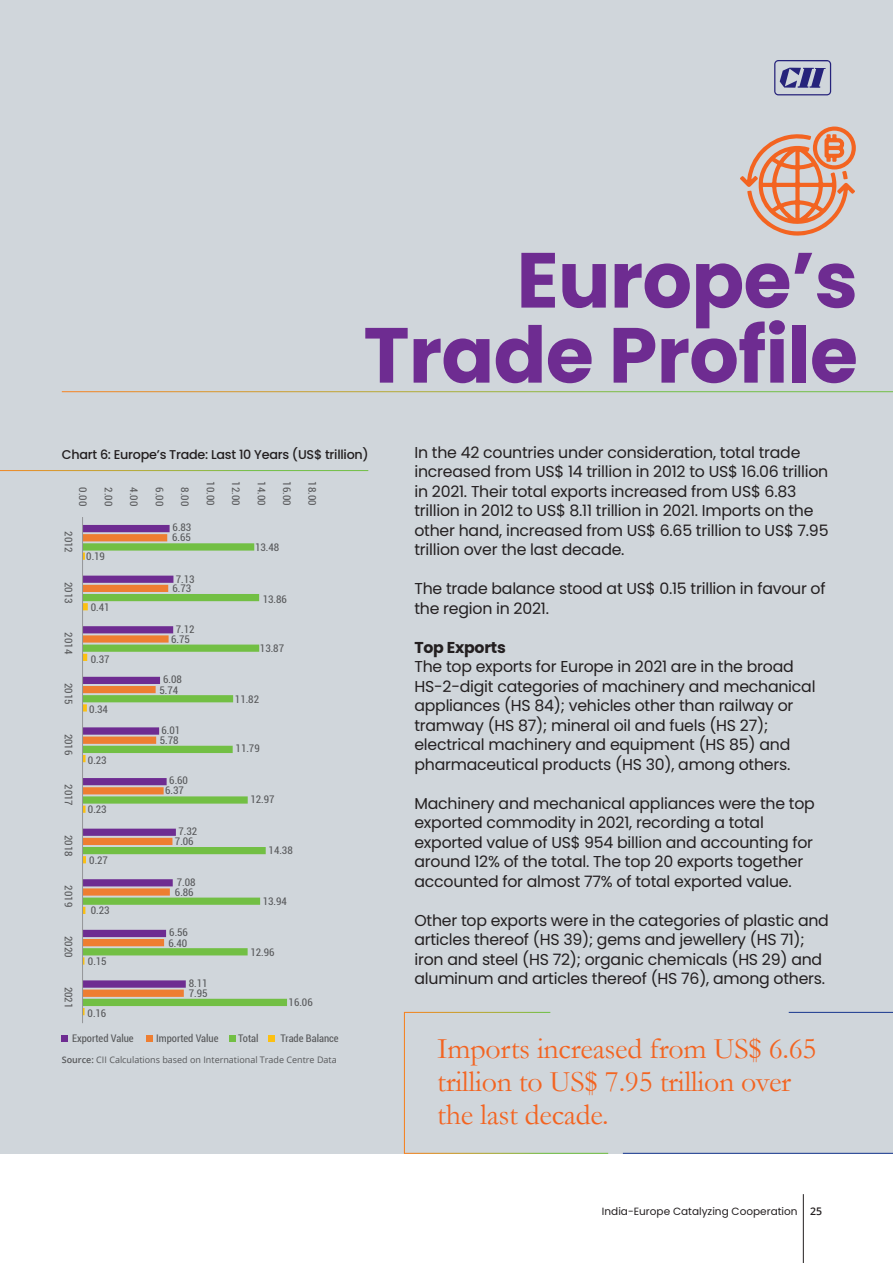
<style>
.page{position:relative;width:893px;height:1263px;background:#fff}
.page>*{position:absolute;margin:0;border:0;box-sizing:border-box;transform-origin:0 0}
.t1{font:700 78px/75px "Poppins";letter-spacing:-.01em;color:#6e2c91;text-align:right}
.t2{font:30px/33px "Garamond";letter-spacing:-.01em;color:#f36421}
.t3{font:15.75px/19.5px "Poppins";letter-spacing:-.015em;color:#231f20}
.t4{font:700 15.75px "Poppins";letter-spacing:-.015em;color:#231f20}
.t5{font:500 12.75px "Poppins";letter-spacing:-.02em;color:#231f20}
.t6{font:condensed 10.5px "Roboto";color:#57585a}
.t7{font:10.5px "Poppins";color:#231f20}
.t8{font:9px "Open Sans";color:#57585a}
.s1{font-weight:600}
.s2{font-family:"Open Sans";font-weight:600}
</style>
<div class="page">
<div style="left:0;top:0;width:893px;height:1153px;background:#d0d6db"></div>
<svg style="left:403px;top:1011px;width:206px;height:143px"></svg>
<svg style="left:622px;top:1011px;width:271px;height:143px"></svg>
<hr style="left:62px;top:391px;width:831px;height:1px;background:#fff">
<svg style="left:740px;top:126px;width:116px;height:110px"></svg>
<svg style="left:83px;top:543px;width:204px;height:463px"></svg>
<svg style="left:83px;top:552px;width:5px;height:463px"></svg>
<svg style="left:62px;top:1035px;width:6px;height:6px"></svg>
<svg style="left:146px;top:1035px;width:6px;height:6px"></svg>
<svg style="left:229px;top:1035px;width:6px;height:6px"></svg>
<div style="left:268px;top:1035px;width:7px;height:6px;background:#fcc011"></div>
<hr style="left:82px;top:517px;width:1px;height:506px;background:#939598">
<hr style="left:0;top:470px;width:368px;height:1px;background:#fff">
<hr style="left:803px;top:1194px;width:1px;height:69px;background:#231f20">
<svg style="left:774px;top:60px;width:57px;height:35px"></svg>
<h1 class="t1" style="left:363px;top:243px;width:496px">Europe’s<br>Trade Profile</h1>
<p class="t5" style="left:62px;top:447px;width:309px">Chart 6: Europe’s Trade: Last 10 Years (US$ trillion)</p>
<p class="t6" style="left:90px;top:487px;width:20px;rotate:90deg">0.00</p>
<p class="t6" style="left:116px;top:487px;width:20px;rotate:90deg">2.00</p>
<p class="t6" style="left:141px;top:487px;width:20px;rotate:90deg">4.00</p>
<p class="t6" style="left:167px;top:487px;width:20px;rotate:90deg">6.00</p>
<p class="t6" style="left:192px;top:487px;width:20px;rotate:90deg">8.00</p>
<p class="t6" style="left:218px;top:481px;width:26px;rotate:90deg">10.00</p>
<p class="t6" style="left:243px;top:481px;width:26px;rotate:90deg">12.00</p>
<p class="t6" style="left:269px;top:481px;width:26px;rotate:90deg">14.00</p>
<p class="t6" style="left:294px;top:481px;width:26px;rotate:90deg">16.00</p>
<p class="t6" style="left:320px;top:481px;width:26px;rotate:90deg">18.00</p>
<p class="t6" style="left:76px;top:531px;width:23px;rotate:90deg">2012</p>
<p class="t6" style="left:76px;top:582px;width:23px;rotate:90deg">2013</p>
<p class="t6" style="left:76px;top:632px;width:23px;rotate:90deg">2014</p>
<p class="t6" style="left:76px;top:683px;width:23px;rotate:90deg">2015</p>
<p class="t6" style="left:76px;top:733px;width:23px;rotate:90deg">2016</p>
<p class="t6" style="left:76px;top:784px;width:23px;rotate:90deg">2017</p>
<p class="t6" style="left:76px;top:835px;width:23px;rotate:90deg">2018</p>
<p class="t6" style="left:76px;top:885px;width:23px;rotate:90deg">2019</p>
<p class="t6" style="left:76px;top:936px;width:23px;rotate:90deg">2020</p>
<p class="t6" style="left:76px;top:986px;width:23px;rotate:90deg">2021</p>
<p class="t6" style="left:86px;top:549px;width:20px">0.19</p>
<p class="t6" style="left:91px;top:600px;width:20px">0.41</p>
<p class="t6" style="left:91px;top:652px;width:20px">0.37</p>
<p class="t6" style="left:89px;top:702px;width:20px">0.34</p>
<p class="t6" style="left:88px;top:752px;width:20px">0.23</p>
<p class="t6" style="left:88px;top:802px;width:20px">0.23</p>
<p class="t6" style="left:89px;top:853px;width:20px">0.27</p>
<p class="t6" style="left:91px;top:903px;width:20px">0.23</p>
<p class="t6" style="left:88px;top:954px;width:20px">0.15</p>
<p class="t6" style="left:88px;top:1005px;width:20px">0.16</p>
<p class="t6" style="left:173px;top:520px;width:20px">6.83</p>
<p class="t6" style="left:172px;top:530px;width:20px">6.65</p>
<p class="t6" style="left:176px;top:571px;width:20px">7.13</p>
<p class="t6" style="left:173px;top:581px;width:20px">6.73</p>
<p class="t6" style="left:176px;top:621px;width:20px">7.12</p>
<p class="t6" style="left:171px;top:632px;width:20px">6.75</p>
<p class="t6" style="left:163px;top:672px;width:20px">6.08</p>
<p class="t6" style="left:159px;top:683px;width:20px">5.74</p>
<p class="t6" style="left:161px;top:723px;width:20px">6.01</p>
<p class="t6" style="left:160px;top:733px;width:20px">5.78</p>
<p class="t6" style="left:169px;top:773px;width:20px">6.60</p>
<p class="t6" style="left:165px;top:783px;width:20px">6.37</p>
<p class="t6" style="left:178px;top:824px;width:20px">7.32</p>
<p class="t6" style="left:175px;top:834px;width:20px">7.06</p>
<p class="t6" style="left:177px;top:875px;width:20px">7.08</p>
<p class="t6" style="left:175px;top:885px;width:20px">6.86</p>
<p class="t6" style="left:169px;top:925px;width:20px">6.56</p>
<p class="t6" style="left:168px;top:935px;width:20px">6.40</p>
<p class="t6" style="left:189px;top:976px;width:20px">8.11</p>
<p class="t6" style="left:189px;top:986px;width:20px">7.95</p>
<p class="t6" style="left:255px;top:540px;width:26px">13.48</p>
<p class="t6" style="left:263px;top:591px;width:26px">13.86</p>
<p class="t6" style="left:260px;top:641px;width:26px">13.87</p>
<p class="t6" style="left:235px;top:692px;width:26px">11.82</p>
<p class="t6" style="left:236px;top:741px;width:26px">11.79</p>
<p class="t6" style="left:250px;top:792px;width:26px">12.97</p>
<p class="t6" style="left:269px;top:843px;width:26px">14.38</p>
<p class="t6" style="left:263px;top:894px;width:26px">13.94</p>
<p class="t6" style="left:250px;top:945px;width:26px">12.96</p>
<p class="t6" style="left:289px;top:995px;width:26px">16.06</p>
<p class="t6" style="left:72px;top:1030px;width:63px">Exported Value</p>
<p class="t6" style="left:156px;top:1030px;width:64px">Imported Value</p>
<p class="t6" style="left:238px;top:1030px;width:22px">Total</p>
<p class="t6" style="left:280px;top:1030px;width:60px">Trade Balance</p>
<p class="t8" style="left:62px;top:1054px;width:276px"><span class="s1">Source:</span> CII Calculations based on International Trade Centre Data</p>
<p class="t3" style="left:414px;top:442px;width:416px">In the 42 countries under consideration, total trade increased from US$ 14 trillion in 2012 to US$ 16.06 trillion in 2021. Their total exports increased from US$ 6.83 trillion in 2012 to US$ 8.11 trillion in 2021. Imports on the other hand, increased from US$ 6.65 trillion to US$ 7.95 trillion over the last decade.</p>
<p class="t3" style="left:414px;top:579px;width:413px">The trade balance stood at US$ 0.15 trillion in favour of the region in 2021.</p>
<p class="t4" style="left:414px;top:638px;width:93px">Top Exports</p>
<p class="t3" style="left:414px;top:657px;width:403px">The top exports for Europe in 2021 are in the broad HS-2-digit categories of machinery and mechanical appliances (HS 84); vehicles other than railway or tramway (HS 87); mineral oil and fuels (HS 27); electrical machinery and equipment (HS 85) and pharmaceutical products (HS 30), among others.</p>
<p class="t3" style="left:414px;top:793px;width:402px">Machinery and mechanical appliances were the top exported commodity in 2021, recording a total exported value of US$ 954 billion and accounting for around 12% of the total. The top 20 exports together accounted for almost 77% of total exported value.</p>
<p class="t3" style="left:414px;top:910px;width:416px">Other top exports were in the categories of plastic and articles thereof (HS 39); gems and jewellery (HS 71); iron and steel (HS 72); organic chemicals (HS 29) and aluminum and articles thereof (HS 76), among others.</p>
<h2 class="t2" style="left:437px;top:1031px;width:381px">Imports increased from US$ 6.65 trillion to US$ 7.95 trillion over the last decade.</h2>
<p class="t7" style="left:602px;top:1205px;width:222px">India-Europe Catalyzing Cooperation <span class="s2">25</span></p>
</div>
